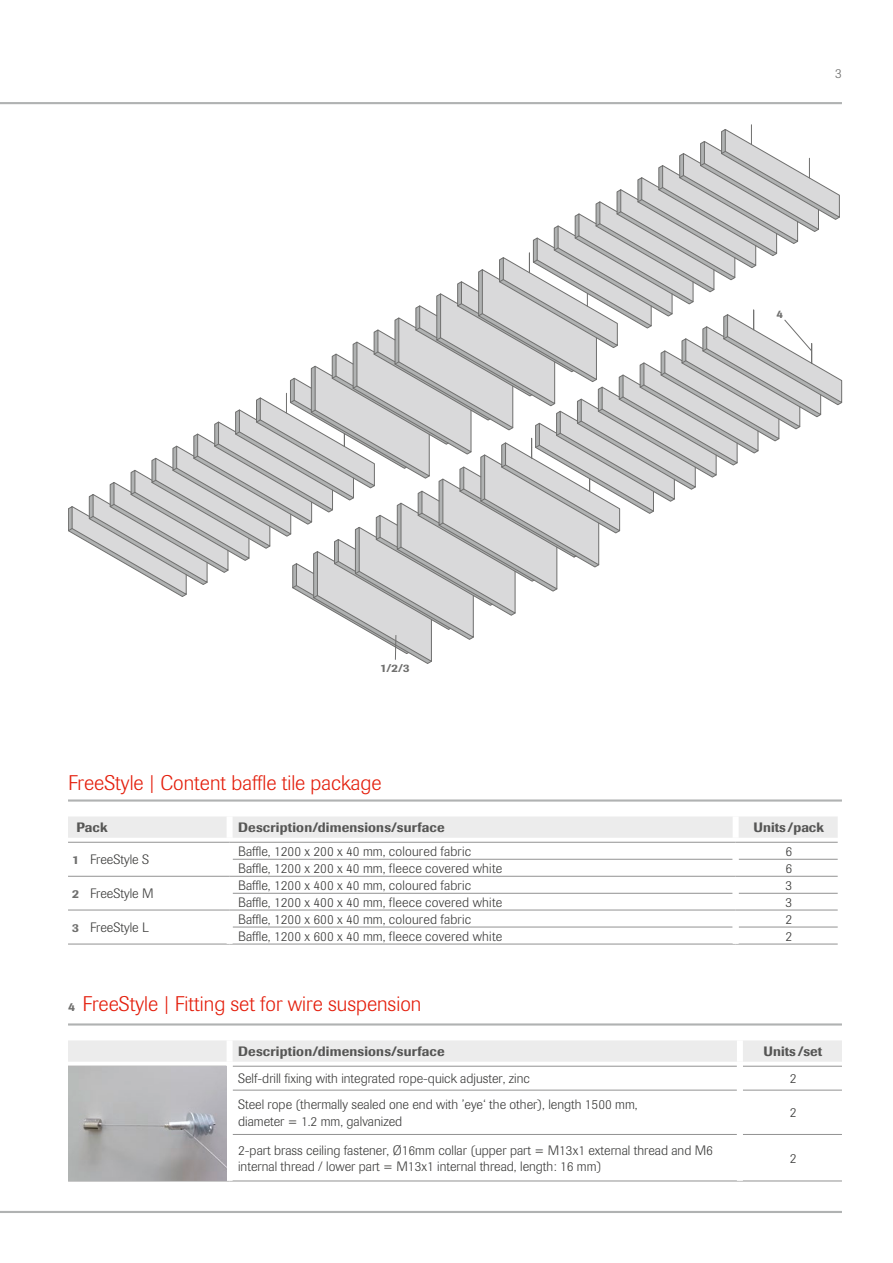
<style>
.page{position:relative;width:893px;height:1263px;background:#fff}
.page>*{position:absolute;margin:0;border:0;box-sizing:border-box;transform-origin:0 0}
.t1{font:300 21px "Imago Pro";color:#e41f0d}
.t2{font:300 13.5px/16.5px "Imago Pro";color:#3b3b3a}
.t3{font:500 13.5px "Imago Pro";letter-spacing:.01em;color:#565655}
.t4{font:300 13.5px "Imago Pro";color:#6f6f6e}
.t5{font:500 11.25px "Imago Pro";color:#6f6f6e}
.s1{font-weight:500;font-size:12px;color:#6f6f6e}
</style>
<div class="page">
<hr style="left:0;top:102px;width:842px;height:2px;background:#b0b2b2">
<hr style="left:0;top:1211px;width:842px;height:2px;background:#b0b2b2">
<hr style="left:68px;top:1023px;width:774px;height:2px;background:#b0b2b2">
<hr style="left:68px;top:799px;width:774px;height:2px;background:#b0b2b2">
<hr style="left:68px;top:1066px;width:159px;height:1px;background:#929292">
<hr style="left:233px;top:1066px;width:504px;height:1px;background:#929292">
<hr style="left:743px;top:1066px;width:99px;height:1px;background:#929292">
<hr style="left:233px;top:1090px;width:504px;height:1px;background:#929292">
<hr style="left:743px;top:1090px;width:99px;height:1px;background:#929292">
<hr style="left:233px;top:1134px;width:504px;height:1px;background:#929292">
<hr style="left:743px;top:1134px;width:99px;height:1px;background:#929292">
<hr style="left:68px;top:1181px;width:162px;height:1px;background:#929292">
<hr style="left:230px;top:1181px;width:510px;height:1px;background:#929292">
<hr style="left:740px;top:1181px;width:102px;height:1px;background:#929292">
<svg style="left:68px;top:1040px;width:774px;height:26px"></svg>
<img style="left:69px;top:1066px;width:157px;height:115px">
<hr style="left:739px;top:893px;width:99px;height:1px;background:#929292">
<hr style="left:739px;top:927px;width:99px;height:1px;background:#929292">
<hr style="left:736px;top:944px;width:102px;height:1px;background:#929292">
<hr style="left:233px;top:859px;width:500px;height:1px;background:#929292">
<hr style="left:739px;top:859px;width:99px;height:1px;background:#929292">
<svg style="left:68px;top:817px;width:770px;height:25px"></svg>
<hr style="left:68px;top:944px;width:162px;height:1px;background:#929292">
<hr style="left:233px;top:893px;width:500px;height:1px;background:#929292">
<hr style="left:233px;top:927px;width:500px;height:1px;background:#929292">
<hr style="left:230px;top:944px;width:506px;height:1px;background:#929292">
<hr style="left:68px;top:910px;width:162px;height:1px;background:#929292">
<hr style="left:230px;top:910px;width:506px;height:1px;background:#929292">
<hr style="left:736px;top:910px;width:102px;height:1px;background:#929292">
<hr style="left:68px;top:842px;width:162px;height:1px;background:#929292">
<hr style="left:68px;top:876px;width:162px;height:1px;background:#929292">
<hr style="left:230px;top:842px;width:506px;height:1px;background:#929292">
<hr style="left:736px;top:842px;width:102px;height:1px;background:#929292">
<hr style="left:230px;top:876px;width:506px;height:1px;background:#929292">
<hr style="left:736px;top:876px;width:102px;height:1px;background:#929292">
<div style="left:227px;top:816px;width:6px;height:22px;background:#fff"></div>
<div style="left:733px;top:816px;width:6px;height:22px;background:#fff"></div>
<svg style="left:68px;top:125px;width:774px;height:539px"></svg>
<p class="t4" style="left:835px;top:65px;width:8px">3</p>
<p class="t5" style="left:777px;top:307px;width:8px">4</p>
<p class="t5" style="left:380px;top:661px;width:31px">1/2/3</p>
<h1 class="t1" style="left:68px;top:769px;width:315px">FreeStyle | Content baffle tile package</h1>
<p class="t3" style="left:77px;top:819px;width:33px">Pack</p>
<p class="t3" style="left:238px;top:819px;width:208px">Description/dimensions/surface</p>
<p class="t3" style="left:754px;top:819px;width:72px">Units /pack</p>
<p class="t2" style="left:72px;top:851px;width:78px"><span class="s1">1</span> FreeStyle S</p>
<p class="t2" style="left:238px;top:843px;width:235px">Baffle, 1200 x 200 x 40 mm, coloured fabric</p>
<p class="t2" style="left:785px;top:843px;width:8px">6</p>
<p class="t2" style="left:238px;top:860px;width:266px">Baffle, 1200 x 200 x 40 mm, fleece covered white</p>
<p class="t2" style="left:785px;top:860px;width:8px">6</p>
<p class="t2" style="left:72px;top:885px;width:83px"><span class="s1">2</span> FreeStyle M</p>
<p class="t2" style="left:72px;top:919px;width:78px"><span class="s1">3</span> FreeStyle L</p>
<p class="t2" style="left:238px;top:877px;width:235px">Baffle, 1200 x 400 x 40 mm, coloured fabric</p>
<p class="t2" style="left:785px;top:877px;width:8px">3</p>
<p class="t2" style="left:238px;top:893px;width:266px">Baffle, 1200 x 400 x 40 mm, fleece covered white</p>
<p class="t2" style="left:785px;top:893px;width:8px">3</p>
<p class="t2" style="left:238px;top:910px;width:235px">Baffle, 1200 x 600 x 40 mm, coloured fabric</p>
<p class="t2" style="left:785px;top:910px;width:8px">2</p>
<p class="t2" style="left:238px;top:927px;width:266px">Baffle, 1200 x 600 x 40 mm, fleece covered white</p>
<p class="t2" style="left:785px;top:927px;width:8px">2</p>
<h1 class="t1" style="left:68px;top:990px;width:355px"><span class="s1">4</span> FreeStyle | Fitting set for wire suspension</h1>
<p class="t3" style="left:238px;top:1043px;width:208px">Description/dimensions/surface</p>
<p class="t3" style="left:764px;top:1043px;width:60px">Units /set</p>
<p class="t2" style="left:238px;top:1070px;width:293px">Self-drill fixing with integrated rope-quick adjuster, zinc</p>
<p class="t2" style="left:790px;top:1070px;width:8px">2</p>
<p class="t2" style="left:238px;top:1096px;width:401px">Steel rope (thermally sealed one end with ’eye‘ the other), length 1500 mm, diameter = 1.2 mm, galvanized</p>
<p class="t2" style="left:790px;top:1104px;width:8px">2</p>
<p class="t2" style="left:238px;top:1141px;width:476px">2-part brass ceiling fastener, Ø16mm collar (upper part = M13x1 external thread and M6 internal thread / lower part = M13x1 internal thread, length: 16 mm)</p>
<p class="t2" style="left:790px;top:1149px;width:8px">2</p>
</div>
